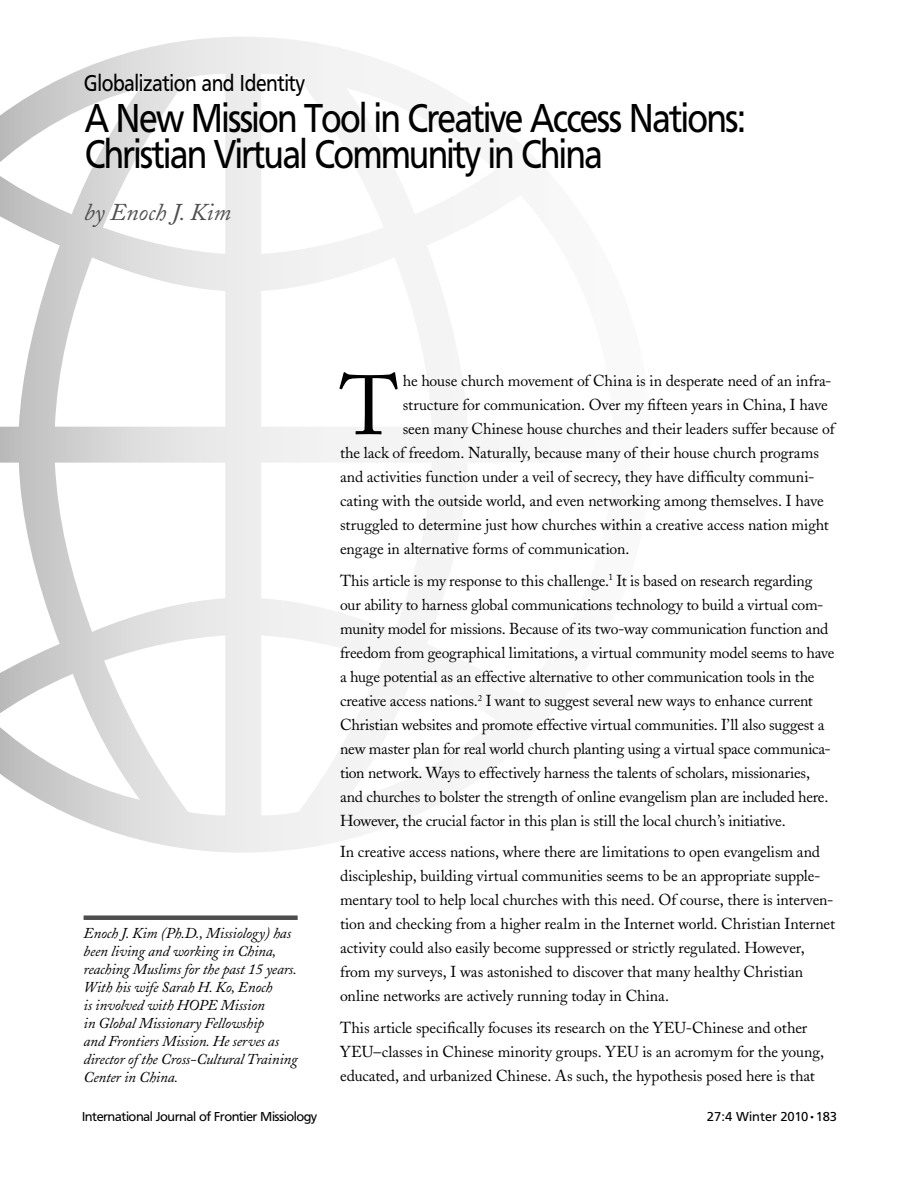
<style>
.page{position:relative;width:918px;height:1188px;background:#fff}
.page>*{position:absolute;margin:0;border:0;box-sizing:border-box;transform-origin:0 0}
.t1{font:83.25px "Adobe Caslon";color:#000}
.t2{font:42px/36px "Frutiger Condensed";letter-spacing:-.04em;color:#000}
.t3{font:24px "Frutiger Condensed";letter-spacing:-.02em;color:#000}
.t4{font:italic 24px "Adobe Caslon";color:#4e4e4e}
.t5{font:15.75px/24px "Adobe Caslon";letter-spacing:-.01em;color:#000}
.t6{font:italic 15px/18px "Adobe Caslon";letter-spacing:-.01em;color:#000}
.t7{font:13.5px "Frutiger";letter-spacing:-.035em;color:#000}
.t8{font:13.5px "Frutiger";letter-spacing:.005em;color:#000}
</style>
<div class="page">
<svg style="left:0;top:37px;width:454px;height:816px"></svg>
<div style="left:84px;top:915px;width:214px;height:5px;background:#4e4e4e"></div>
<h3 class="t3" style="left:84px;top:74px;width:223px">Globalization and Identity</h3>
<h2 class="t2" style="left:85px;top:103px;width:663px">A New Mission Tool in Creative Access Nations:<br>Christian Virtual Community in China</h2>
<h3 class="t4" style="left:84px;top:202px;width:149px">by Enoch J. Kim</h3>
<p class="t6" style="left:84px;top:926px;width:216px">Enoch J. Kim (Ph.D., Missiology) has been living and working in China, reaching Muslims for the past 15 years.<br>With his wife Sarah H. Ko, Enoch<br>is involved with HOPE Mission<br>in Global Missionary Fellowship<br>and Frontiers Mission. He serves as director of the Cross-Cultural Training<br>Center in China.</p>
<p class="t7" style="left:82px;top:1111px;width:237px">International Journal of Frontier Missiology</p>
<h1 class="t1" style="left:340px;top:373px;width:60px">T</h1>
<p class="t5" style="left:403px;top:371px;width:430px">he house church movement of China is in desperate need of an infra-</p>
<p class="t5" style="left:403px;top:395px;width:427px">structure for communication. Over my fifteen years in China, I have</p>
<p class="t5" style="left:403px;top:419px;width:434px">seen many Chinese house churches and their leaders suffer because of</p>
<p class="t5" style="left:340px;top:443px;width:480px">the lack of freedom. Naturally, because many of their house church programs</p>
<p class="t5" style="left:340px;top:467px;width:476px">and activities function under a veil of secrecy, they have difficulty communi-</p>
<p class="t5" style="left:340px;top:491px;width:485px">cating with the outside world, and even networking among themselves. I have</p>
<p class="t5" style="left:340px;top:515px;width:490px">struggled to determine just how churches within a creative access nation might</p>
<p class="t5" style="left:340px;top:539px;width:291px">engage in alternative forms of communication.</p>
<p class="t5" style="left:340px;top:570px;width:496px">This article is my response to this challenge.<sup>1</sup> It is based on research regarding our ability to harness global communications technology to build a virtual com&shy;munity model for missions. Because of its two-way communication function and freedom from geographical limitations, a virtual community model seems to have a huge potential as an effective alternative to other communication tools in the creative access nations.<sup>2</sup> I want to suggest several new ways to enhance current Christian websites and promote effective virtual communities. I’ll also suggest a new master plan for real world church planting using a virtual space communica&shy;tion network. Ways to effectively harness the talents of scholars, missionaries, and churches to bolster the strength of online evangelism plan are included here.<br>However, the crucial factor in this plan is still the local church’s initiative.</p>
<p class="t5" style="left:340px;top:842px;width:497px">In creative access nations, where there are limitations to open evangelism and discipleship, building virtual communities seems to be an appropriate supple&shy;mentary tool to help local churches with this need. Of course, there is interven&shy;tion and checking from a higher realm in the Internet world. Christian Internet activity could also easily become suppressed or strictly regulated. However, from my surveys, I was astonished to discover that many healthy Christian online networks are actively running today in China.</p>
<p class="t5" style="left:340px;top:1017px;width:485px">This article specifically focuses its research on the YEU-Chinese and other<br>YEU–classes in Chinese minority groups. YEU is an acromym for the young, educated, and urbanized Chinese. As such, the hypothesis posed here is that</p>
<p class="t8" style="left:707px;top:1111px;width:132px">27:4 Winter 2010•183</p>
</div>
